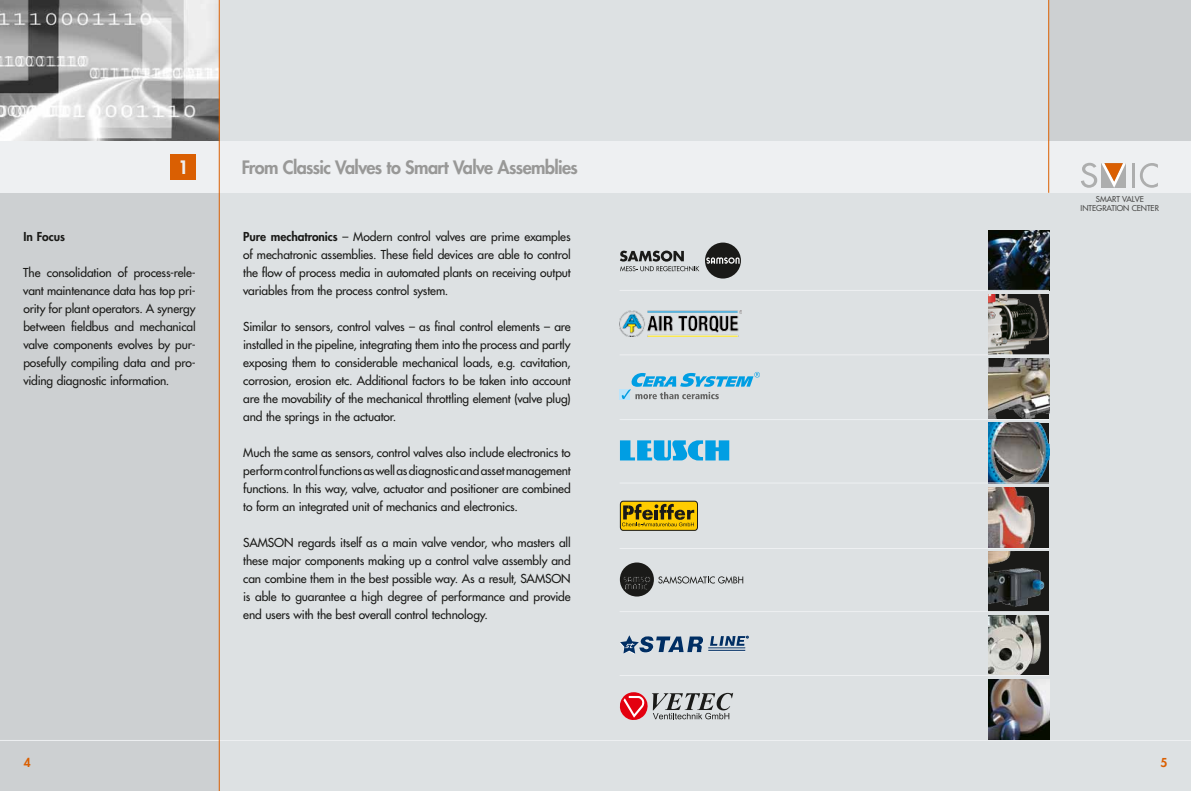
<style>
.page{position:relative;width:1191px;height:791px;background:#dde1e3}
.page>*{position:absolute;margin:0;border:0;box-sizing:border-box;transform-origin:0 0}
.t1{font:800 18px "Futura";letter-spacing:-.035em;color:#989897}
.t2{font:800 18px "Futura";color:#eef0f2}
.t3{font:12px/18px "Futura";letter-spacing:-.01em;color:#1a1a18;text-align:justify}
.t4{font:800 12px "Futura";color:#1a1a18}
.t5{font:800 12px "Futura";color:#da5f02}
.t6{font:7.8px/9px "Futura";color:#494948;text-align:center}
.s1{font-weight:800}
</style>
<div class="page">
<div style="left:0;top:0;width:219px;height:791px;background:#cdd0d2"></div>
<img style="left:0;top:0;width:219px;height:142px">
<div style="left:1049px;top:0;width:142px;height:187px;background:#cdd0d2"></div>
<div style="left:0;top:142px;width:1191px;height:51px;background:#eef0f2"></div>
<hr style="left:1048px;top:0;width:1px;height:193px;background:#da5f02">
<hr style="left:0;top:740px;width:1191px;height:1px;background:#eef0f2">
<hr style="left:219px;top:0;width:1px;height:791px;background:#da5f02">
<hr style="left:1132px;top:163px;width:3px;height:25px;background:#adaeae">
<svg style="left:1140px;top:163px;width:17px;height:25px"></svg>
<svg style="left:1081px;top:163px;width:45px;height:25px"></svg>
<img style="left:988px;top:294px;width:61px;height:60px">
<img style="left:988px;top:487px;width:61px;height:60px">
<img style="left:988px;top:680px;width:61px;height:60px">
<img style="left:988px;top:615px;width:61px;height:60px">
<div style="left:988px;top:551px;width:61px;height:60px;background:#1a1a18"></div>
<img style="left:988px;top:551px;width:57px;height:56px">
<img style="left:988px;top:230px;width:61px;height:60px">
<img style="left:988px;top:423px;width:61px;height:59px">
<img style="left:620px;top:310px;width:121px;height:26px">
<svg style="left:620px;top:440px;width:109px;height:20px"></svg>
<svg style="left:620px;top:501px;width:77px;height:29px"></svg>
<div style="left:620px;top:501px;width:78px;height:30px;border:1px solid #1a1a18;border-radius:3px"></div>
<svg style="left:622px;top:504px;width:72px;height:22px;background:#a78708"></svg>
<div style="left:620px;top:562px;width:34px;height:34px;background:#1a1a18;border-radius:50%"></div>
<svg style="left:623px;top:577px;width:27px;height:13px"></svg>
<svg style="left:658px;top:576px;width:85px;height:7px"></svg>
<hr style="left:708px;top:648px;width:37px;height:1px;background:#fff">
<svg style="left:620px;top:635px;width:83px;height:19px"></svg>
<hr style="left:708px;top:647px;width:37px;height:1px;background:#002e63">
<hr style="left:708px;top:650px;width:37px;height:1px;background:#002e63">
<svg style="left:710px;top:636px;width:38px;height:10px"></svg>
<svg style="left:620px;top:692px;width:113px;height:28px"></svg>
<div style="left:705px;top:243px;width:36px;height:36px;background:#1a1a18;border-radius:50%"></div>
<svg style="left:706px;top:257px;width:33px;height:7px"></svg>
<svg style="left:620px;top:251px;width:79px;height:20px"></svg>
<hr style="left:619px;top:290px;width:430px;height:1px;background:#eef0f2">
<hr style="left:619px;top:354px;width:430px;height:1px;background:#eef0f2">
<hr style="left:619px;top:419px;width:430px;height:1px;background:#eef0f2">
<hr style="left:619px;top:548px;width:430px;height:1px;background:#eef0f2">
<hr style="left:619px;top:611px;width:430px;height:1px;background:#eef0f2">
<hr style="left:619px;top:675px;width:430px;height:1px;background:#eef0f2">
<div style="left:171px;top:155px;width:25px;height:25px;background:#da5f02"></div>
<img style="left:988px;top:359px;width:61px;height:60px">
<hr style="left:619px;top:482px;width:430px;height:1px;background:#eef0f2">
<div style="left:619px;top:390px;width:10px;height:10px;background:#bce4fa"></div>
<svg style="left:621px;top:372px;width:139px;height:27px"></svg>
<p class="t4" style="left:23px;top:229px;width:43px">In Focus</p>
<p class="t2" style="left:178px;top:155px;width:12px">1</p>
<p class="t3" style="left:23px;top:263px;width:174px">The consolidation of process-rele&shy;vant maintenance data has top pri&shy;ority for plant operators. A synergy between fieldbus and mechanical valve components evolves by pur&shy;posefully compiling data and pro&shy;viding diagnostic information.</p>
<p class="t1" style="left:242px;top:155px;width:338px">From Classic Valves to Smart Valve Assemblies</p>
<p class="t3" style="left:243px;top:227px;width:329px"><span class="s1">Pure mechatronics</span> – Modern control valves are prime examples of mechatronic assemblies. These field devices are able to control the flow of process media in automated plants on receiving output variables from the process control system.</p>
<p class="t3" style="left:243px;top:317px;width:329px">Similar to sensors, control valves – as final control elements – are installed in the pipeline, integrating them into the process and partly exposing them to considerable mechanical loads, e.g. cavitation, corrosion, erosion etc. Additional factors to be taken into account are the movability of the mechanical throttling element (valve plug) and the springs in the actuator.</p>
<p class="t3" style="left:243px;top:443px;width:329px">Much the same as sensors, control valves also include electronics to perform control functions as well as diagnostic and asset management functions. In this way, valve, actuator and positioner are combined to form an integrated unit of mechanics and electronics.</p>
<p class="t3" style="left:243px;top:533px;width:329px">SAMSON regards itself as a main valve vendor, who masters all these major components making up a control valve assembly and can combine them in the best possible way. As a result, SAMSON is able to guarantee a high degree of performance and provide end users with the best overall control technology.</p>
<p class="t6" style="left:1080px;top:194px;width:80px">SMART VALVE<br>INTEGRATION CENTER</p>
<p class="t5" style="left:24px;top:754px;width:8px">4</p>
<p class="t5" style="left:1160px;top:754px;width:8px">5</p>
</div>
